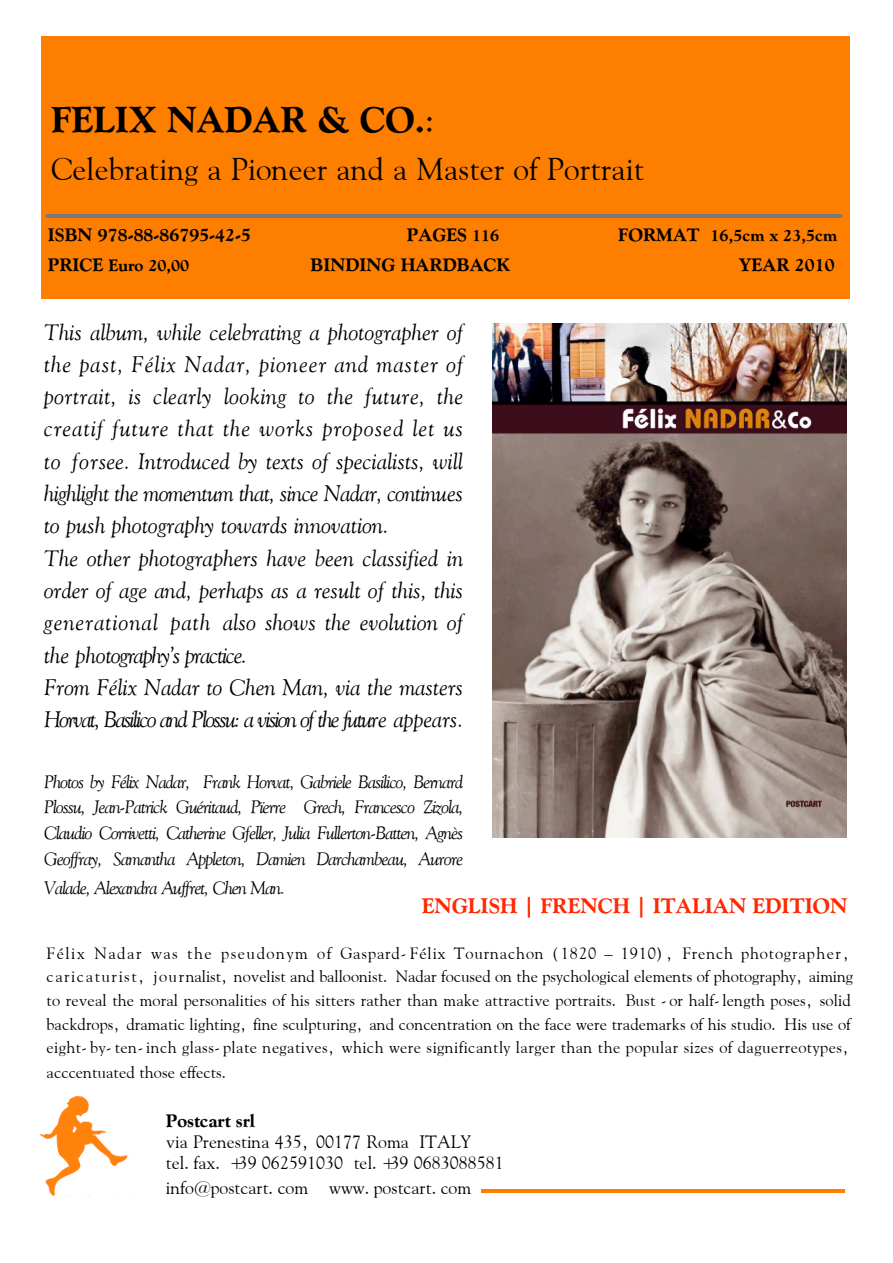
<style>
.page{position:relative;width:893px;height:1263px;background:#fff}
.page>*{position:absolute;margin:0;border:0;box-sizing:border-box;transform-origin:0 0}
.t1{font:700 36px "Carnegie";color:#000}
.t2{font:31.5px "Carnegie";color:#000}
.t3{font:italic 22.5px/32.2px "Carnegie";letter-spacing:.005em;color:#000}
.t4{font:700 21px "Carnegie";color:#ff2800}
.t5{font:italic 18px/25.8px "Carnegie";letter-spacing:-.045em;color:#000;text-align:justify}
.t6{font:18px/21px "Carnegie";color:#000}
.t7{font:700 18px "Carnegie";color:#000}
.t8{font:16.5px/24px "Carnegie";letter-spacing:.005em;color:#000}
.t9{font:700 16.5px "Carnegie";color:#000}
.s1{font-weight:400}
.s2{font-size:16.5px}
.s3{font-size:18px}
</style>
<div class="page">
<img style="left:493px;top:323px;width:354px;height:514px">
<img style="left:40px;top:1096px;width:89px;height:101px">
<div style="left:41px;top:36px;width:808px;height:263px;background:#fe7e00"></div>
<hr style="left:47px;top:214px;width:795px;height:4px;background:#797979">
<hr style="left:482px;top:1190px;width:363px;height:3px;background:#fe7e00">
<h1 class="t1" style="left:51px;top:98px;width:385px">FELIX NADAR &amp; CO.<span class="s1">:</span></h1>
<h2 class="t2" style="left:51px;top:149px;width:595px">Celebrating a Pioneer and a Master of Portrait</h2>
<p class="t7" style="left:48px;top:223px;width:205px">ISBN 978-88-86795-42-5</p>
<p class="t7" style="left:407px;top:223px;width:94px">PAGES <span class="s2">116</span></p>
<p class="t9" style="left:618px;top:225px;width:221px"><span class="s3">FORMAT</span> 16,5cm x 23,5cm</p>
<p class="t9" style="left:48px;top:255px;width:143px"><span class="s3">PRICE</span> Euro 20,00</p>
<p class="t7" style="left:311px;top:253px;width:201px">BINDING HARDBACK</p>
<p class="t7" style="left:739px;top:253px;width:98px">YEAR 2010</p>
<p class="t3" style="left:44px;top:315px;width:421px">This album, while celebrating a photographer of the past, Félix Nadar, pioneer and master of portrait, is clearly looking to the future, the creatif future that the works proposed let us to forsee. Introduced by texts of specialists, will highlight the momentum that, since Nadar, continues to push photography towards innovation.<br>The other photographers have been classified in order of age and, perhaps as a result of this, this generational path also shows the evolution of the photography’s practice.<br>From Félix Nadar to Chen Man, via the masters Horvat, Basilico and Plossu: a vision of the future appears.</p>
<p class="t5" style="left:44px;top:768px;width:421px">Photos by Félix Nadar, Frank Horvat, Gabriele Basilico, Bernard Plossu, Jean-Patrick Guéritaud, Pïerre Grech, Francesco Zizola, Claudio Corrivetti, Catherine Gfeller, Julia Fullerton-Batten, Agnès Geoffray, Samantha Appleton, Damien Darchambeau, Aurore</p>
<p class="t5" style="left:44px;top:874px;width:242px">Valade, Alexandra Auffret, Chen Man.</p>
<p class="t4" style="left:422px;top:892px;width:427px">ENGLISH | FRENCH | ITALIAN EDITION</p>
<p class="t8" style="left:47px;top:940px;width:808px">Félix Nadar was the pseudonym of Gaspard-Félix Tournachon (1820 – 1910), French photograp h e r , caricaturist, journalist, novelist and balloonist. Nadar focused on the psychological elements of photography, aiming to reveal the moral personalities of his sitters rather than make attractive portraits. Bust -or half-length poses, solid backdrops, dramatic lighting, fine sculpturing, and concentration on the face were trademarks of his studio. His use of eight-by-ten-inch glass-plate negatives, which were significantly larger than the popular sizes of daguerreotypes, acccentuated those effects.</p>
<p class="t7" style="left:166px;top:1109px;width:91px">Postcart srl</p>
<p class="t6" style="left:166px;top:1130px;width:340px">via Prenestina 435, 00177 Roma ITALY tel.fax. +39 062591030 tel.+39 0683088581</p>
<p class="t6" style="left:166px;top:1177px;width:307px">info@postcart.com www.postcart.com</p>
</div>
